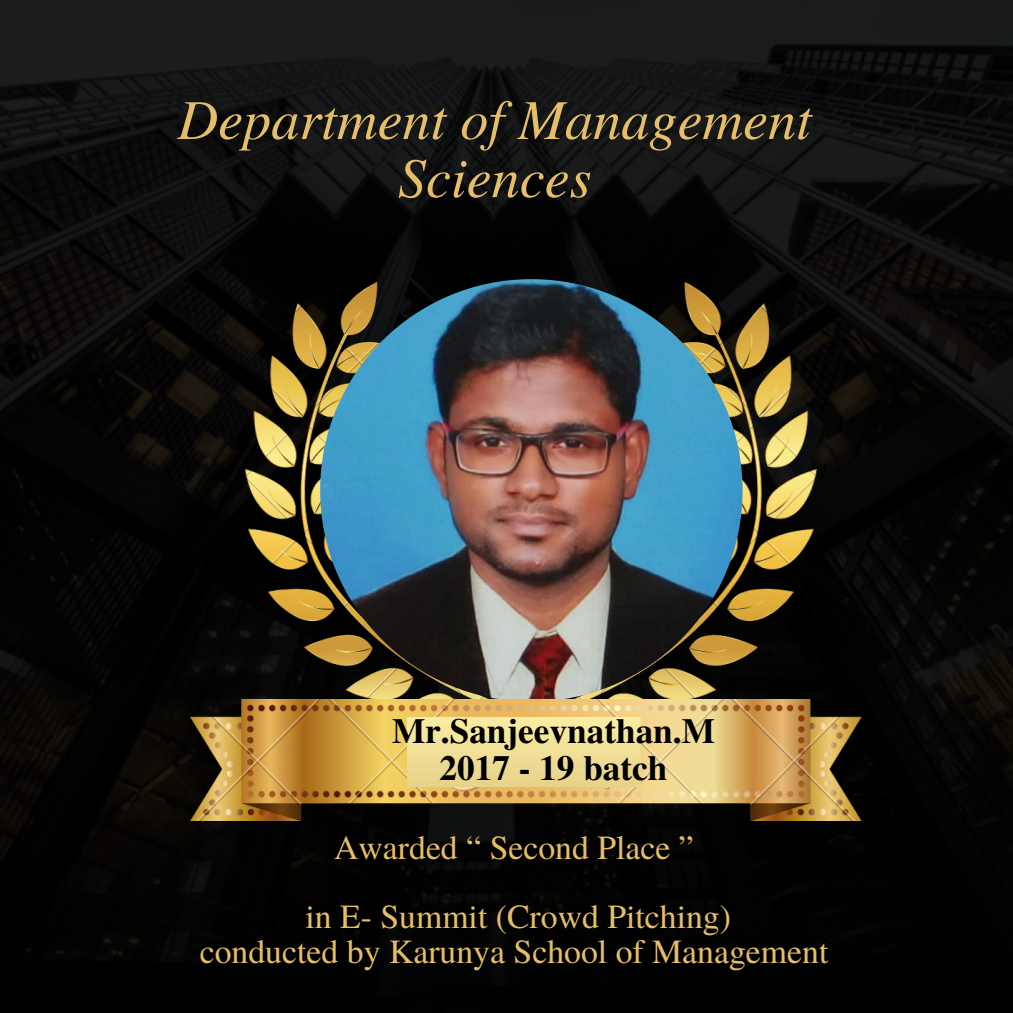
<style>
.page{position:relative;width:1013px;height:1013px;background:#fff}
.page>*{position:absolute;margin:0;border:0;box-sizing:border-box;transform-origin:0 0}
.t1{font:italic 56.25px/58.1px "Te X Gyre Termes";color:#e4be68;text-align:center}
.t2{font:700 35.25px/36.5px "Te X Gyre Termes";color:#000;text-align:center}
.t3{font:33.75px/69.4px "Te X Gyre Termes";color:#e4be68;text-align:center}
</style>
<div class="page">
<img style="left:0;top:0;width:1012px;height:1012px">
<img style="left:245px;top:282px;width:571px;height:417px">
<img style="left:320px;top:279px;width:422px;height:422px;border-radius:50%">
<img style="left:191px;top:699px;width:670px;height:121px">
<img style="left:408px;top:717px;width:291px;height:69px">
<h1 class="t1" style="left:177px;top:87px;width:635px">Department of Management<br>Sciences</h1>
<p class="t2" style="left:392px;top:711px;width:324px">Mr.Sanjeevnathan.M<br>2017 - 19 batch</p>
<p class="t3" style="left:305px;top:811px;width:427px">Awarded “ Second Place ”<br>in E- Summit (Crowd Pitching)</p>
<p class="t3" style="left:200px;top:915px;width:630px">conducted by Karunya School of Management</p>
</div>
